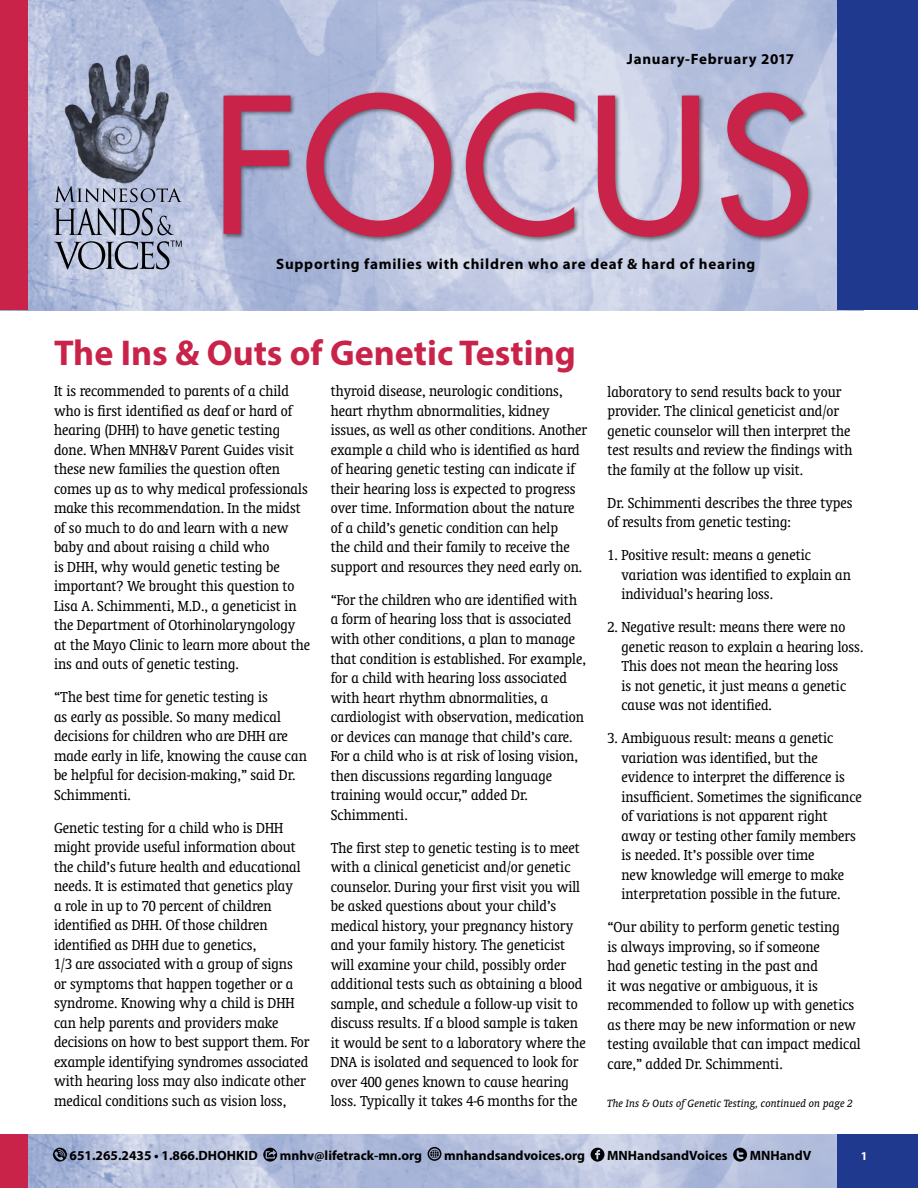
<style>
.page{position:relative;width:918px;height:1188px;background:#fff}
.page>*{position:absolute;margin:0;border:0;box-sizing:border-box;transform-origin:0 0}
.t1{font:700 36px "Myriad Pro";color:#c9234a}
.t2{font:condensed 16.5px/19.5px "Oranda BT";color:#000}
.t3{font:700 15px "Myriad Pro";letter-spacing:.05em;color:#000}
.t4{font:700 13.5px "Myriad Pro";color:#000}
.t5{font:italic 12px "Oranda BT";color:#000}
.t6{font:700 12px "Myriad Pro";color:#fff}
</style>
<div class="page">
<img style="left:28px;top:1134px;width:809px;height:54px">
<div style="left:837px;top:1134px;width:81px;height:54px;background:#1e398d"></div>
<div style="left:0;top:1134px;width:28px;height:54px;background:#c9234a"></div>
<img style="left:28px;top:0;width:809px;height:310px">
<div style="left:837px;top:0;width:81px;height:310px;background:#1e398d"></div>
<div style="left:0;top:0;width:28px;height:310px;background:#c9234a"></div>
<svg style="left:55px;top:186px;width:127px;height:16px;background:#959cb2"></svg>
<svg style="left:54px;top:208px;width:128px;height:61px;background:#99a0b4"></svg>
<img style="left:54px;top:54px;width:127px;height:131px">
<div style="left:222px;top:91px;width:592px;height:152px;background:#000;opacity:.5"></div>
<svg style="left:224px;top:93px;width:584px;height:144px;background:#c094b0"></svg>
<svg style="left:53px;top:1148px;width:14px;height:14px"></svg>
<svg style="left:263px;top:1148px;width:14px;height:14px"></svg>
<svg style="left:428px;top:1147px;width:13px;height:14px"></svg>
<svg style="left:591px;top:1148px;width:13px;height:14px"></svg>
<svg style="left:733px;top:1148px;width:14px;height:14px"></svg>
<p class="t3" style="left:627px;top:50px;width:169px">January-February 2017</p>
<p class="t3" style="left:276px;top:255px;width:481px">Supporting families with children who are deaf &amp; hard of hearing</p>
<h1 class="t1" style="left:54px;top:329px;width:523px">The Ins &amp; Outs of Genetic Testing</h1>
<p class="t2" style="left:54px;top:381px;width:258px">It is recommended to parents of a child who is first identified as deaf or hard of hearing (DHH) to have genetic testing done. When MNH&amp;V Parent Guides visit these new families the question often comes up as to why medical professionals make this recommendation. In the midst of so much to do and learn with a new baby and about raising a child who<br>is DHH, why would genetic testing be important? We brought this question to Lisa A. Schimmenti, M.D., a geneticist in the Department of Otorhinolaryngology at the Mayo Clinic to learn more about the ins and outs of genetic testing.</p>
<p class="t2" style="left:54px;top:687px;width:254px">“The best time for genetic testing is<br>as early as possible. So many medical decisions for children who are DHH are made early in life, knowing the cause can be helpful for decision-making,” said Dr.<br>Schimmenti.</p>
<p class="t2" style="left:54px;top:818px;width:257px">Genetic testing for a child who is DHH might provide useful information about the child’s future health and educational needs. It is estimated that genetics play<br>a role in up to 70 percent of children identified as DHH. Of those children identified as DHH due to genetics,<br>1/3 are associated with a group of signs or symptoms that happen together or a syndrome. Knowing why a child is DHH can help parents and providers make decisions on how to best support them. For example identifying syndromes associated with hearing loss may also indicate other medical conditions such as vision loss,</p>
<p class="t2" style="left:331px;top:381px;width:258px">thyroid disease, neurologic conditions, heart rhythm abnormalities, kidney issues, as well as other conditions. Another example a child who is identified as hard of hearing genetic testing can indicate if their hearing loss is expected to progress over time. Information about the nature of a child’s genetic condition can help<br>the child and their family to receive the support and resources they need early on.</p>
<p class="t2" style="left:331px;top:590px;width:257px">“For the children who are identified with a form of hearing loss that is associated with other conditions, a plan to manage that condition is established. For example, for a child with hearing loss associated with heart rhythm abnormalities, a cardiologist with observation, medication or devices can manage that child’s care.<br>For a child who is at risk of losing vision, then discussions regarding language training would occur,” added Dr.<br>Schimmenti.</p>
<p class="t2" style="left:331px;top:837px;width:257px">The first step to genetic testing is to meet with a clinical geneticist and/or genetic counselor. During your first visit you will be asked questions about your child’s medical history, your pregnancy history and your family history. The geneticist will examine your child, possibly order additional tests such as obtaining a blood sample, and schedule a follow-up visit to discuss results. If a blood sample is taken it would be sent to a laboratory where the DNA is isolated and sequenced to look for over 400 genes known to cause hearing loss. Typically it takes 4-6 months for the</p>
<p class="t2" style="left:608px;top:381px;width:247px">laboratory to send results back to your provider. The clinical geneticist and/or genetic counselor will then interpret the test results and review the findings with the family at the follow up visit.</p>
<p class="t2" style="left:608px;top:493px;width:247px">Dr. Schimmenti describes the three types of results from genetic testing:</p>
<p class="t2" style="left:621px;top:545px;width:231px;text-indent:-14px">1. Positive result: means a genetic variation was identified to explain an individual’s hearing loss.</p>
<p class="t2" style="left:621px;top:617px;width:244px;text-indent:-14px">2. Negative result: means there were no genetic reason to explain a hearing loss.<br>This does not mean the hearing loss<br>is not genetic, it just means a genetic cause was not identified.</p>
<p class="t2" style="left:621px;top:728px;width:242px;text-indent:-14px">3. Ambiguous result: means a genetic variation was identified, but the evidence to interpret the difference is insufficient. Sometimes the significance of variations is not apparent right away or testing other family members is needed. It’s possible over time<br>new knowledge will emerge to make interpretation possible in the future.</p>
<p class="t2" style="left:608px;top:917px;width:255px">“Our ability to perform genetic testing<br>is always improving, so if someone<br>had genetic testing in the past and<br>it was negative or ambiguous, it is recommended to follow up with genetics as there may be new information or new testing available that can impact medical care,” added Dr. Schimmenti.</p>
<p class="t5" style="left:607px;top:1096px;width:247px">The Ins &amp; Outs of Genetic Testing, continued on page 2</p>
<p class="t4" style="left:70px;top:1147px;width:190px">651.265.2435 • 1.866.DHOHKID</p>
<p class="t4" style="left:280px;top:1147px;width:144px">mnhv@lifetrack-mn.org</p>
<p class="t4" style="left:444px;top:1147px;width:142px">mnhandsandvoices.org</p>
<p class="t4" style="left:607px;top:1147px;width:122px">MNHandsandVoices</p>
<p class="t4" style="left:750px;top:1147px;width:63px">MNHandV</p>
<p class="t6" style="left:861px;top:1148px;width:8px">1</p>
</div>
